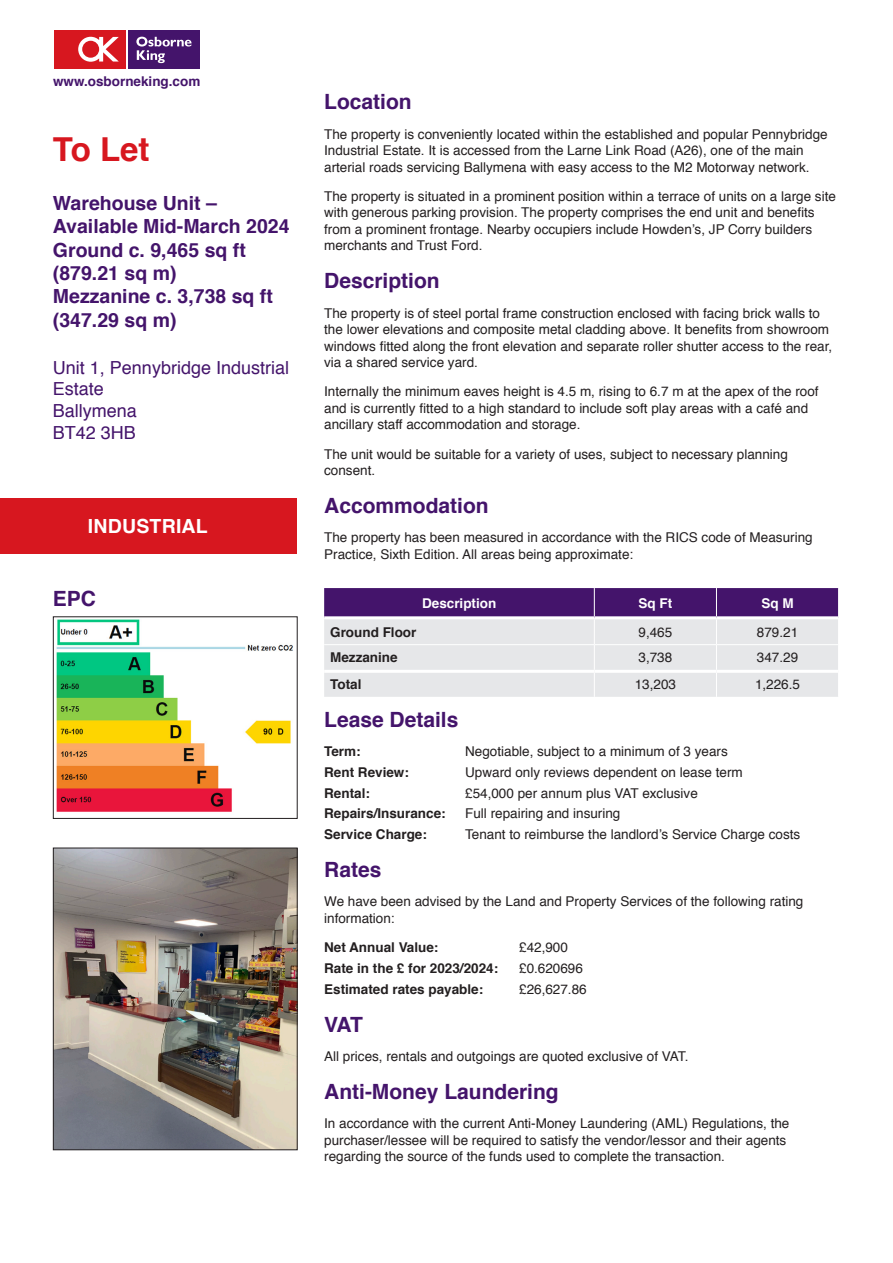
<style>
.page{position:relative;width:893px;height:1263px;background:#fff}
.page>*{position:absolute;margin:0;border:0;box-sizing:border-box;transform-origin:0 0}
.Inside_-_Sale_-_Let{font:700 33px "Helvetica";color:#d7171f}
.t1{font:700 21px "Helvetica";color:#44146b}
.Inside_Description{font:700 19.5px/23.4px "Helvetica";color:#44146b}
.Property_Type{font:700 19.5px "Helvetica";letter-spacing:.01em;color:#fff}
.Address_Inside{font:18px/21.6px "Helvetica";color:#44146b}
.Body_Text{font:13.5px/16.5px "Helvetica";color:#231f20}
.Bold_to_Regular{font:13.5px "Helvetica";color:#231f20}
.Bold_to_Regular-2{font:700 13.5px "Helvetica";color:#231f20}
.tbl_-_detail_columns{font:13.5px "Helvetica";color:#231f20}
.tbl_-_first_column{font:700 13.5px "Helvetica";color:#231f20}
.t2{font:700 13.5px "Helvetica";color:#44146b}
.tbl_-_Header{font:700 13.5px "Helvetica";color:#fff}
</style>
<div class="page">
<div style="left:51px;top:27px;width:152px;height:44px;background:linear-gradient(to right,#fff,#fff)"></div>
<div style="left:128px;top:30px;width:72px;height:38px;background:#44146b"></div>
<svg style="left:136px;top:37px;width:55px;height:26px"></svg>
<div style="left:54px;top:30px;width:72px;height:38px;background:#d7171f"></div>
<svg style="left:78px;top:37px;width:41px;height:25px"></svg>
<img style="left:56px;top:619px;width:237px;height:193px">
<div style="left:53px;top:616px;width:245px;height:203px;border:1px solid #231f20"></div>
<img style="left:55px;top:850px;width:241px;height:298px">
<div style="left:53px;top:848px;width:245px;height:302px;border:1px solid #231f20"></div>
<svg style="left:324px;top:588px;width:514px;height:109px;background:#baadc6"></svg>
<hr style="left:324px;top:644px;width:270px;height:1px;background:#fff">
<hr style="left:594px;top:644px;width:122px;height:1px;background:#fff">
<hr style="left:716px;top:644px;width:123px;height:1px;background:#fff">
<hr style="left:324px;top:616px;width:270px;height:3px;background:#fff">
<hr style="left:594px;top:616px;width:122px;height:3px;background:#fff">
<hr style="left:716px;top:616px;width:122px;height:3px;background:#fff">
<hr style="left:324px;top:670px;width:270px;height:3px;background:#fff">
<hr style="left:594px;top:670px;width:122px;height:3px;background:#fff">
<hr style="left:716px;top:670px;width:122px;height:3px;background:#fff">
<div style="left:0;top:498px;width:296px;height:55px;background:#d7171f"></div>
<p class="t2" style="left:53px;top:70px;width:149px">www.osborneking.com</p>
<p class="Inside_-_Sale_-_Let" style="left:53px;top:123px;width:98px">To Let</p>
<p class="Inside_Description" style="left:53px;top:191px;width:238px">Warehouse Unit –<br>Available Mid-March 2024</p>
<p class="Inside_Description" style="left:53px;top:238px;width:194px">Ground c. 9,465 sq ft (879.21 sq m)</p>
<p class="Inside_Description" style="left:53px;top:285px;width:221px">Mezzanine c. 3,738 sq ft (347.29 sq m)</p>
<p class="Address_Inside" style="left:53px;top:357px;width:238px">Unit 1, Pennybridge Industrial<br>Estate</p>
<p class="Address_Inside" style="left:53px;top:400px;width:86px">Ballymena</p>
<p class="Address_Inside" style="left:53px;top:422px;width:85px">BT42 3HB</p>
<p class="Property_Type" style="left:88px;top:511px;width:121px">INDUSTRIAL</p>
<h3 class="t1" style="left:53px;top:581px;width:45px">EPC</h3>
<h3 class="t1" style="left:324px;top:85px;width:89px">Location</h3>
<p class="Body_Text" style="left:324px;top:126px;width:505px">The property is conveniently located within the established and popular Pennybridge<br>Industrial Estate. It is accessed from the Larne Link Road (A26), one of the main arterial roads servicing Ballymena with easy access to the M2 Motorway network.</p>
<p class="Body_Text" style="left:324px;top:188px;width:513px">The property is situated in a prominent position within a terrace of units on a large site with generous parking provision. The property comprises the end unit and benefits from a prominent frontage. Nearby occupiers include Howden’s, JP Corry builders merchants and Trust Ford.</p>
<h3 class="t1" style="left:324px;top:264px;width:117px">Description</h3>
<p class="Body_Text" style="left:324px;top:305px;width:510px">The property is of steel portal frame construction enclosed with facing brick walls to the lower elevations and composite metal cladding above. It benefits from showroom windows fitted along the front elevation and separate roller shutter access to the rear, via a shared service yard.</p>
<p class="Body_Text" style="left:324px;top:384px;width:496px">Internally the minimum eaves height is 4.5 m, rising to 6.7 m at the apex of the roof and is currently fitted to a high standard to include soft play areas with a café and ancillary staff accommodation and storage.</p>
<p class="Body_Text" style="left:324px;top:446px;width:465px">The unit would be suitable for a variety of uses, subject to necessary planning consent.</p>
<h3 class="t1" style="left:324px;top:489px;width:166px">Accommodation</h3>
<p class="Body_Text" style="left:324px;top:530px;width:490px">The property has been measured in accordance with the RICS code of Measuring<br>Practice, Sixth Edition. All areas being approximate:</p>
<p class="tbl_-_Header" style="left:422px;top:592px;width:76px">Description</p>
<p class="tbl_-_Header" style="left:638px;top:592px;width:35px">Sq Ft</p>
<p class="tbl_-_Header" style="left:761px;top:592px;width:34px">Sq M</p>
<p class="tbl_-_first_column" style="left:330px;top:621px;width:88px">Ground Floor</p>
<p class="tbl_-_detail_columns" style="left:638px;top:622px;width:35px">9,465</p>
<p class="tbl_-_detail_columns" style="left:757px;top:622px;width:43px">879.21</p>
<p class="tbl_-_first_column" style="left:330px;top:647px;width:69px">Mezzanine</p>
<p class="tbl_-_detail_columns" style="left:638px;top:647px;width:35px">3,738</p>
<p class="tbl_-_detail_columns" style="left:757px;top:647px;width:43px">347.29</p>
<p class="tbl_-_first_column" style="left:330px;top:673px;width:33px">Total</p>
<p class="tbl_-_detail_columns" style="left:635px;top:674px;width:43px">13,203</p>
<p class="tbl_-_detail_columns" style="left:755px;top:674px;width:47px">1,226.5</p>
<h3 class="t1" style="left:324px;top:702px;width:136px">Lease Details</h3>
<p class="Bold_to_Regular-2" style="left:324px;top:740px;width:38px">Term:</p>
<p class="Bold_to_Regular" style="left:465px;top:741px;width:264px">Negotiable, subject to a minimum of 3 years</p>
<p class="Bold_to_Regular-2" style="left:324px;top:761px;width:86px">Rent Review:</p>
<p class="Bold_to_Regular" style="left:465px;top:762px;width:279px">Upward only reviews dependent on lease term</p>
<p class="Bold_to_Regular-2" style="left:324px;top:782px;width:47px">Rental:</p>
<p class="Bold_to_Regular" style="left:465px;top:782px;width:234px">£54,000 per annum plus VAT exclusive</p>
<p class="Bold_to_Regular-2" style="left:324px;top:803px;width:123px">Repairs/Insurance:</p>
<p class="Bold_to_Regular" style="left:465px;top:803px;width:157px">Full repairing and insuring</p>
<p class="Bold_to_Regular-2" style="left:324px;top:823px;width:104px">Service Charge:</p>
<p class="Bold_to_Regular" style="left:465px;top:824px;width:337px">Tenant to reimburse the landlord’s Service Charge costs</p>
<h3 class="t1" style="left:324px;top:853px;width:59px">Rates</h3>
<p class="Body_Text" style="left:324px;top:894px;width:481px">We have been advised by the Land and Property Services of the following rating information:</p>
<p class="Bold_to_Regular-2" style="left:324px;top:936px;width:116px">Net Annual Value:</p>
<p class="Bold_to_Regular" style="left:519px;top:937px;width:50px">£42,900</p>
<p class="Bold_to_Regular-2" style="left:324px;top:957px;width:176px">Rate in the £ for 2023/2024:</p>
<p class="Bold_to_Regular" style="left:519px;top:958px;width:65px">£0.620696</p>
<p class="Bold_to_Regular-2" style="left:324px;top:978px;width:161px">Estimated rates payable:</p>
<p class="Bold_to_Regular" style="left:519px;top:978px;width:69px">£26,627.86</p>
<h3 class="t1" style="left:324px;top:1007px;width:40px">VAT</h3>
<p class="Body_Text" style="left:324px;top:1048px;width:366px">All prices, rentals and outgoings are quoted exclusive of VAT.</p>
<h3 class="t1" style="left:324px;top:1074px;width:236px">Anti-Money Laundering</h3>
<p class="Body_Text" style="left:324px;top:1115px;width:467px">In accordance with the current Anti-Money Laundering (AML) Regulations, the purchaser/lessee will be required to satisfy the vendor/lessor and their agents regarding the source of the funds used to complete the transaction.</p>
</div>
